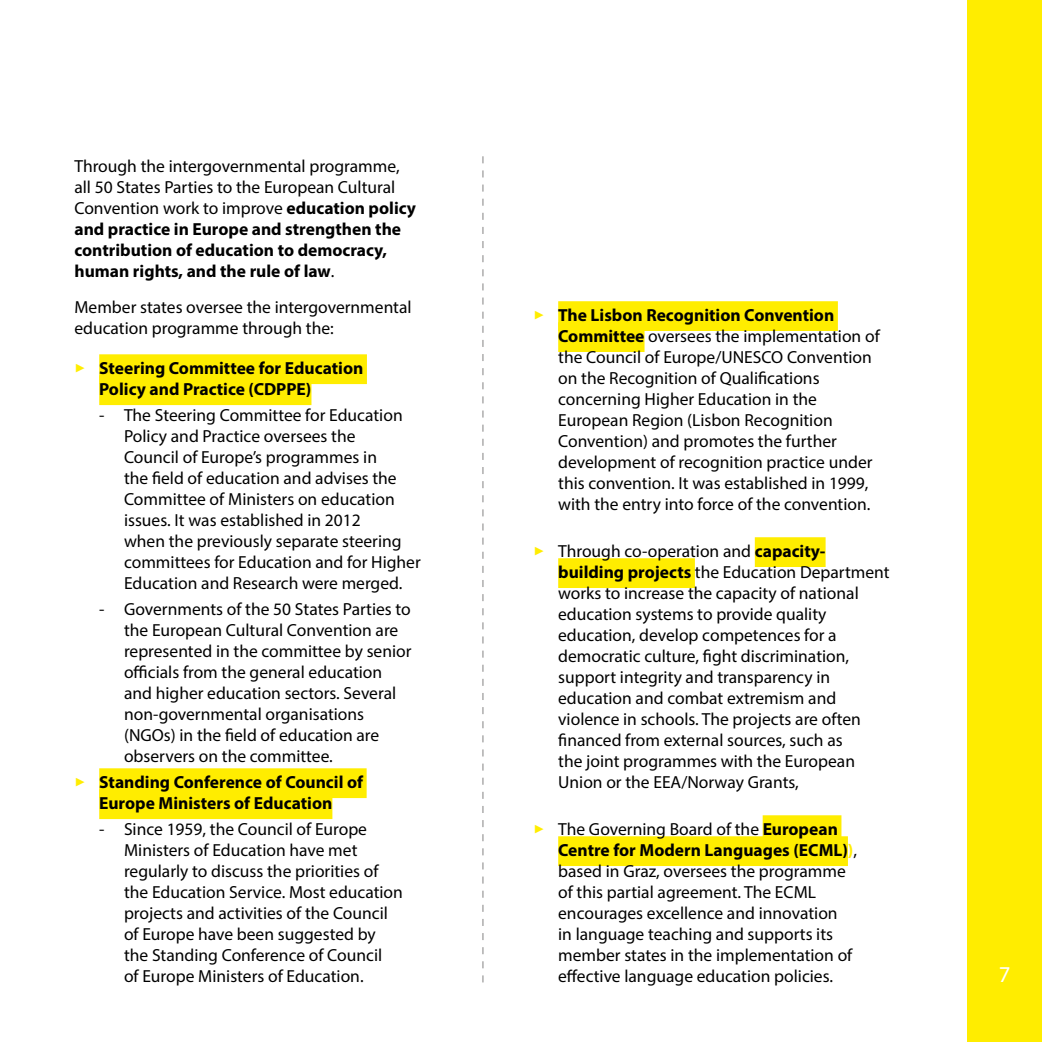
<style>
.page{position:relative;width:1042px;height:1042px;background:#fff}
.page>*{position:absolute;margin:0;border:0;box-sizing:border-box;transform-origin:0 0}
.t1{font:22.75px "Myriad Pro";color:#fff}
.t2{font:17.5px/21px "Myriad Pro";color:#000}
.t3{font:700 17.5px/21px "Myriad Pro";color:#000}
.s1{font-weight:400}
.s2{color:#ffed00}
.s3{font-weight:700}
.s4{font-weight:700;color:#ffed00}
</style>
<div class="page">
<div style="left:967px;top:0;width:75px;height:1042px;background:#ffed00"></div>
<svg style="left:482px;top:156px;width:2px;height:826px"></svg>
<div style="left:99px;top:354px;width:268px;height:30px;background:#ffed00"></div>
<div style="left:99px;top:375px;width:212px;height:30px;background:#ffed00"></div>
<div style="left:99px;top:768px;width:268px;height:30px;background:#ffed00"></div>
<div style="left:99px;top:789px;width:233px;height:30px;background:#ffed00"></div>
<div style="left:558px;top:301px;width:280px;height:30px;background:#ffed00"></div>
<div style="left:558px;top:322px;width:86px;height:30px;background:#ffed00"></div>
<div style="left:755px;top:537px;width:70px;height:30px;background:#ffed00"></div>
<div style="left:558px;top:558px;width:137px;height:30px;background:#ffed00"></div>
<div style="left:762px;top:815px;width:79px;height:30px;background:#ffed00"></div>
<div style="left:558px;top:836px;width:290px;height:30px;background:#ffed00"></div>
<p class="t3" style="left:74px;top:155px;width:343px"><span class="s1">Through the intergovernmental programme, all 50 States Parties to the European Cultural Convention work to improve</span> education policy and practice in Europe and strengthen the contribution of education to democracy, human rights, and the rule of law<span class="s1">.</span></p>
<p class="t2" style="left:74px;top:296px;width:339px">Member states oversee the intergovernmental education programme through the:</p>
<p class="t3" style="left:99px;top:357px;width:266px;text-indent:-25px"><span class="s2">✓</span> Steering Committee for Education<br>Policy and Practice (CDPPE)</p>
<p class="t2" style="left:124px;top:405px;width:298px;text-indent:-25px">- The Steering Committee for Education Policy and Practice oversees the<br>Council of Europe’s programmes in<br>the field of education and advises the Committee of Ministers on education issues. It was established in 2012<br>when the previously separate steering committees for Education and for Higher Education and Research were merged.</p>
<p class="t2" style="left:124px;top:599px;width:289px;text-indent:-25px">- Governments of the 50 States Parties to the European Cultural Convention are represented in the committee by senior officials from the general education and higher education sectors. Several non-governmental organisations (NGOs) in the field of education are observers on the committee.</p>
<p class="t3" style="left:74px;top:771px;width:290px;text-align:center"><span class="s2">✓</span> Standing Conference of Council of<br>Europe Ministers of Education</p>
<p class="t2" style="left:124px;top:819px;width:280px;text-indent:-25px">- Since 1959, the Council of Europe Ministers of Education have met regularly to discuss the priorities of the Education Service. Most education projects and activities of the Council of Europe have been suggested by the Standing Conference of Council<br>of Europe Ministers of Education.</p>
<p class="t2" style="left:558px;top:305px;width:323px;text-indent:-25px"><span class="s2">✓</span> <span class="s3">The Lisbon Recognition Convention Committee</span> oversees the implementation of the Council of Europe/UNESCO Convention on the Recognition of Qualifications concerning Higher Education in the European Region (Lisbon Recognition Convention) and promotes the further development of recognition practice under this convention. It was established in 1999, with the entry into force of the convention.</p>
<p class="t2" style="left:558px;top:541px;width:333px;text-indent:-25px"><span class="s2">✓</span> Through co-operation and <span class="s3">capacity&shy;building projects</span> the Education Department works to increase the capacity of national education systems to provide quality education, develop competences for a democratic culture, fight discrimination, support integrity and transparency in education and combat extremism and violence in schools. The projects are often financed from external sources, such as<br>the joint programmes with the European Union or the EEA/Norway Grants,</p>
<p class="t2" style="left:558px;top:819px;width:300px;text-indent:-25px"><span class="s2">✓</span> The Governing Board of the <span class="s3">European Centre for Modern Languages (ECML)</span><span class="s4">)</span>, based in Graz, oversees the programme of this partial agreement. The ECML encourages excellence and innovation<br>in language teaching and supports its member states in the implementation of effective language education policies.</p>
<h1 class="t1" style="left:999px;top:961px;width:13px">7</h1>
</div>
